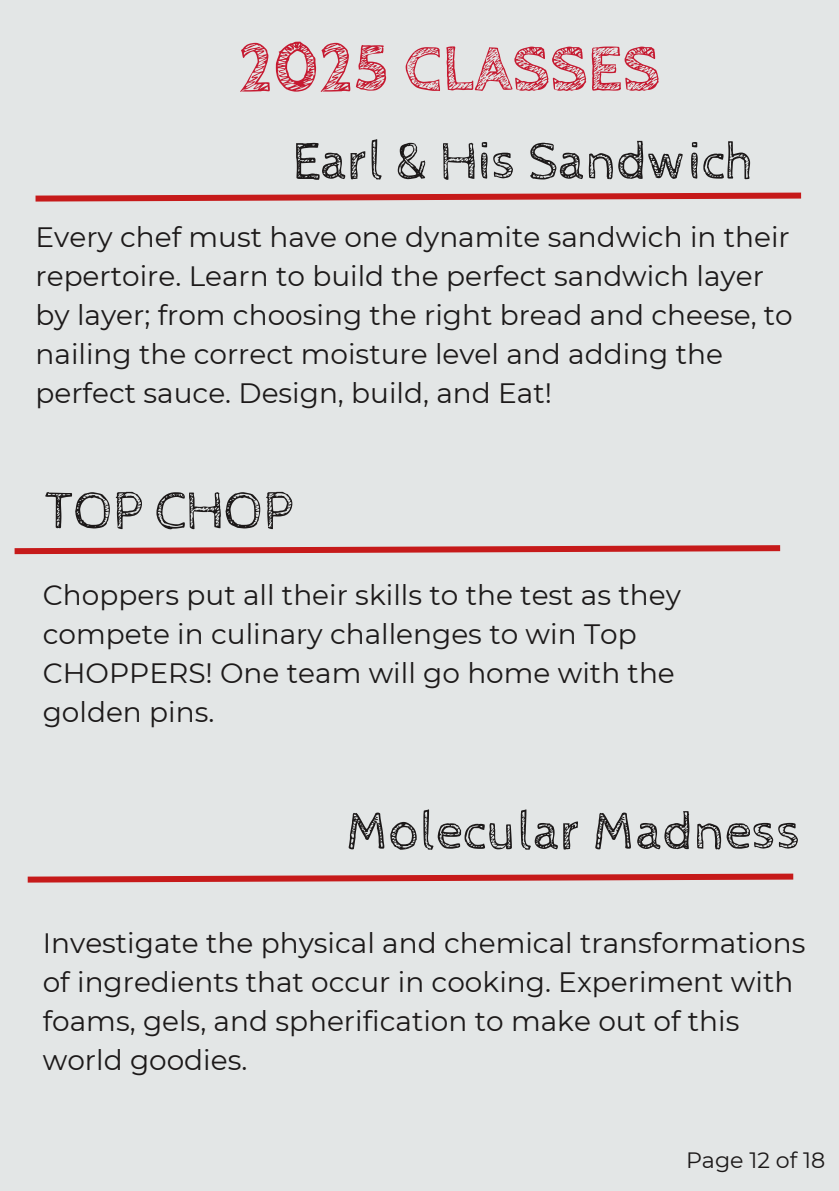
<style>
.page{position:relative;width:839px;height:1191px;background:#fff}
.page>*{position:absolute;margin:0;border:0;box-sizing:border-box;transform-origin:0 0}
.t1{font:700 67.2px "Cabin Sketch";color:#c61a31}
.t2{font:54px "Cabin Sketch";color:#1c1919}
.t3{font:28px/39px "Montserrat";color:#1c1919}
.t4{font:22.2px "Montserrat";color:#1c1919}
</style>
<div class="page">
<div style="left:0;top:0;width:838px;height:1191px;background:#e3e6e6"></div>
<svg style="left:35px;top:192px;width:767px;height:10px"></svg>
<svg style="left:14px;top:545px;width:767px;height:10px"></svg>
<svg style="left:27px;top:873px;width:767px;height:10px"></svg>
<h1 class="t1" style="left:239px;top:31px;width:423px">2025 CLASSES</h1>
<h2 class="t2" style="left:293px;top:132px;width:464px">Earl &amp; His Sandwich</h2>
<p class="t3" style="left:36px;top:216px;width:758px">Every chef must have one dynamite sandwich in their repertoire. Learn to build the perfect sandwich layer by layer; from choosing the right bread and cheese, to nailing the correct moisture level and adding the perfect sauce. Design, build, and Eat!</p>
<h2 class="t2" style="left:45px;top:481px;width:250px">TOP CHOP</h2>
<p class="t3" style="left:43px;top:575px;width:639px">Choppers put all their skills to the test as they compete in culinary challenges to win Top CHOPPERS! One team will go home with the golden pins.</p>
<h2 class="t2" style="left:346px;top:802px;width:456px">Molecular Madness</h2>
<p class="t3" style="left:43px;top:923px;width:764px">Investigate the physical and chemical transformations of ingredients that occur in cooking. Experiment with foams, gels, and spherification to make out of this world goodies.</p>
<p class="t4" style="left:686px;top:1145px;width:141px">Page 12 of 18</p>
</div>
